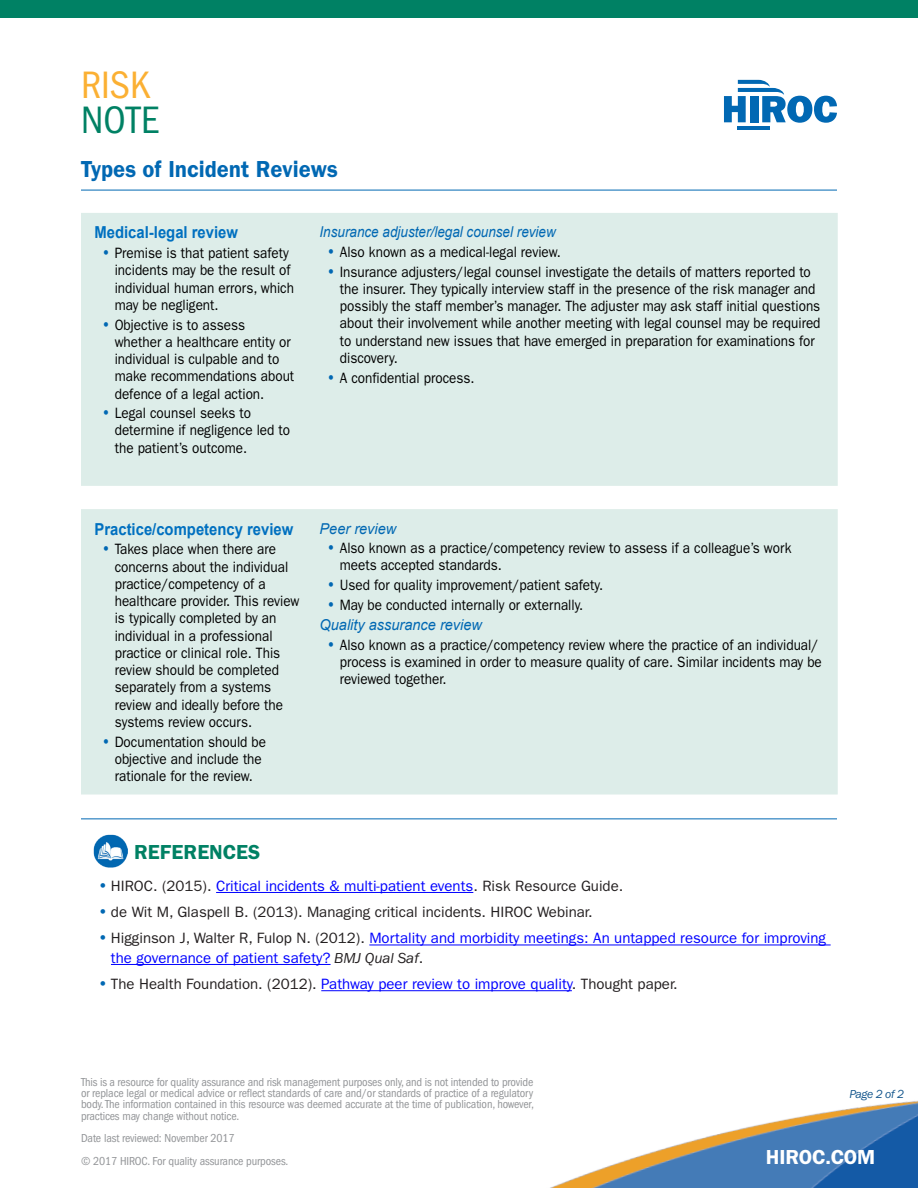
<style>
.page{position:relative;width:918px;height:1188px;background:#fff}
.page>*{position:absolute;margin:0;border:0;box-sizing:border-box;transform-origin:0 0}
.t1{font:condensed 39.6px "Franklin Gothic LT";color:#fbb033}
.t2{font:condensed 39.6px "Franklin Gothic LT";color:#008164}
.t3{font:700 24px "Franklin Gothic";color:#0168b3;scale:.94 1}
.t4{font:700 21px "Franklin Gothic";color:#008164}
.t5{font:700 21px "Franklin Gothic";color:#fff}
.t6{font:700 16.5px "Arial";color:#0070c0;scale:.9 1}
.t7{font:15px/17.2px "Franklin Gothic";color:#000;scale:.9 1}
.t8{font:15px/19.5px "Franklin Gothic";color:#00f}
.t9{font:15px "Franklin Gothic";color:#231f20}
.t10{font:italic 15px "Arial";color:#0168b3;scale:.9 1}
.t11{font:italic 15px "Arial";color:#0168b3}
.t12{font:condensed 12px/11.2px "Franklin Gothic LT";letter-spacing:-.01em;color:#939598;text-align:justify}
.Body_Text{font:italic 12px "Franklin Gothic";letter-spacing:-.02em;color:#13558c}
.s1{font-size:16.5px;color:#0168b3}
.s2{color:#231f20}
.s3{font-style:italic;color:#231f20}
.s4{color:#00f}
</style>
<div class="page">
<img style="left:550px;top:1100px;width:368px;height:88px">
<hr style="left:81px;top:190px;width:756px;height:1px;background:#0168b3">
<div style="left:0;top:0;width:918px;height:17px;background:#008164"></div>
<hr style="left:738px;top:126px;width:32px;height:4px;background:#0168b3">
<svg style="left:724px;top:80px;width:113px;height:43px"></svg>
<img style="left:94px;top:834px;width:33px;height:34px">
<hr style="left:216px;top:892px;width:257px;height:1px;background:#00f">
<hr style="left:369px;top:945px;width:462px;height:1px;background:#00f">
<hr style="left:111px;top:964px;width:220px;height:1px;background:#00f">
<hr style="left:321px;top:990px;width:251px;height:1px;background:#00f">
<hr style="left:81px;top:818px;width:756px;height:1px;background:#0168b3">
<div style="left:81px;top:213px;width:757px;height:582px;background:#ddede9"></div>
<p class="t1" style="left:81px;top:63px;width:70px">RISK</p>
<p class="t2" style="left:81px;top:97px;width:80px">NOTE</p>
<p class="t3" style="left:81px;top:153px;width:275px">Types of Incident Reviews</p>
<p class="t6" style="left:94px;top:222px;width:161px">Medical-legal review</p>
<p class="t7" style="left:115px;top:244px;width:201px;text-indent:-14px"><span class="s1">•</span> Premise is that patient safety incidents may be the result of individual human errors, which may be negligent.</p>
<p class="t7" style="left:115px;top:316px;width:201px;text-indent:-14px"><span class="s1">•</span> Objective is to assess whether a healthcare entity or individual is culpable and to make recommendations about defence of a legal action.</p>
<p class="t7" style="left:115px;top:405px;width:196px;text-indent:-14px"><span class="s1">•</span> Legal counsel seeks to determine if negligence led to the patient’s outcome.</p>
<p class="t10" style="left:320px;top:222px;width:264px">Insurance adjuster/legal counsel review</p>
<p class="t7" style="left:326px;top:243px;width:262px"><span class="s1">•</span> Also known as a medical-legal review.</p>
<p class="t7" style="left:340px;top:263px;width:536px;text-indent:-14px"><span class="s1">•</span> Insurance adjusters/legal counsel investigate the details of matters reported to the insurer. They typically interview staff in the presence of the risk manager and possibly the staff member’s manager. The adjuster may ask staff initial questions about their involvement while another meeting with legal counsel may be required to understand new issues that have emerged in preparation for examinations for discovery.</p>
<p class="t7" style="left:326px;top:369px;width:166px"><span class="s1">•</span> A confidential process.</p>
<p class="t6" style="left:94px;top:518px;width:223px">Practice/competency review</p>
<p class="t7" style="left:115px;top:541px;width:207px;text-indent:-14px"><span class="s1">•</span> Takes place when there are concerns about the individual practice/competency of a healthcare provider. This review is typically completed by an individual in a professional practice or clinical role. This review should be completed separately from a systems review and ideally before the systems review occurs.</p>
<p class="t7" style="left:115px;top:733px;width:170px;text-indent:-14px"><span class="s1">•</span> Documentation should be objective and include the rationale for the review.</p>
<p class="t11" style="left:320px;top:519px;width:78px">Peer review</p>
<p class="t7" style="left:340px;top:540px;width:503px;text-indent:-14px"><span class="s1">•</span> Also known as a practice/competency review to assess if a colleague’s work meets accepted standards.</p>
<p class="t7" style="left:326px;top:577px;width:309px"><span class="s1">•</span> Used for quality improvement/patient safety.</p>
<p class="t7" style="left:326px;top:596px;width:287px"><span class="s1">•</span> May be conducted internally or externally.</p>
<p class="t11" style="left:320px;top:615px;width:164px">Quality assurance review</p>
<p class="t7" style="left:340px;top:636px;width:537px;text-indent:-14px"><span class="s1">•</span> Also known as a practice/competency review where the practice of an individual/ process is examined in order to measure quality of care. Similar incidents may be reviewed together.</p>
<p class="t4" style="left:134px;top:838px;width:128px">REFERENCES</p>
<p class="t8" style="left:97px;top:876px;width:527px"><span class="s1">•</span> <span class="s2">HIROC. (2015).</span> Critical incidents &amp; multi-patient events<span class="s2">. Risk Resource Guide.</span></p>
<p class="t9" style="left:97px;top:904px;width:497px"><span class="s1">•</span> de Wit M, Glaspell B. (2013). Managing critical incidents. HIROC Webinar.</p>
<p class="t8" style="left:111px;top:929px;width:717px;text-indent:-14px"><span class="s1">•</span> <span class="s2">Higginson J, Walter R, Fulop N. (2012).</span> Mortality and morbidity meetings: An untapped resource for improving the governance of patient safety? <span class="s3">BMJ Qual Saf</span><span class="s2">.</span></p>
<p class="t9" style="left:97px;top:976px;width:582px"><span class="s1">•</span> The Health Foundation. (2012). <span class="s4">Pathway peer review to improve quality</span>. Thought paper.</p>
<p class="t12" style="left:81px;top:1076px;width:454px">This is a resource for quality assurance and risk management purposes only, and is not intended to provide or replace legal or medical advice or reflect standards of care and/or standards of practice of a regulatory body. The information contained in this resource was deemed accurate at the time of publication, however, practices may change without notice.</p>
<p class="t12" style="left:81px;top:1133px;width:155px">Date last reviewed: November 2017</p>
<p class="t12" style="left:81px;top:1155px;width:209px">© 2017 HIROC. For quality assurance purposes.</p>
<p class="Body_Text" style="left:849px;top:1086px;width:56px">Page 2 of 2</p>
<h3 class="t5" style="left:766px;top:1143px;width:111px">HIROC.COM</h3>
</div>
